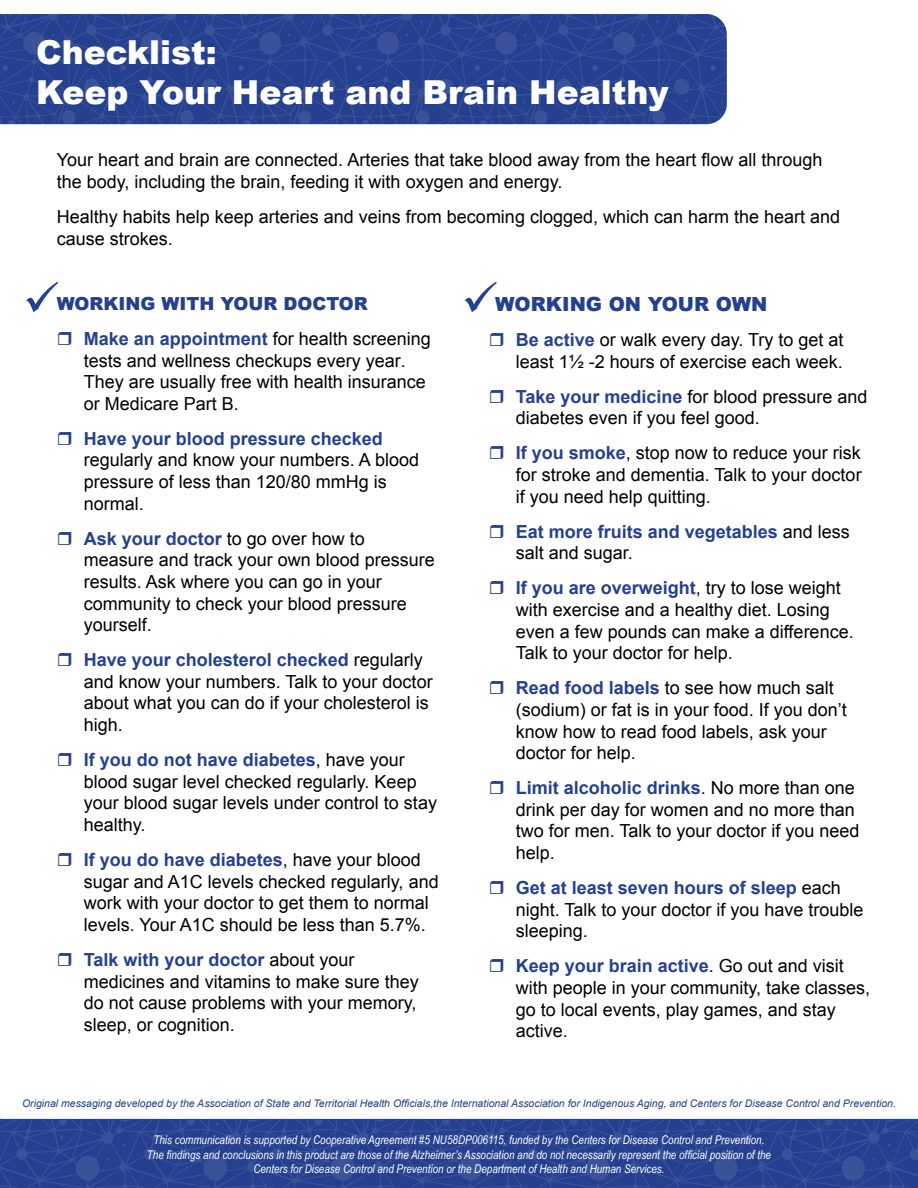
<style>
.page{position:relative;width:918px;height:1188px;background:#fff}
.page>*{position:absolute;margin:0;border:0;box-sizing:border-box;transform-origin:0 0}
.t1{font:900 33px/39.6px "Arial";color:#fff}
.t2{font:900 19.5px "Arial";color:#25408f}
.t3{font:18px/21.6px "Arial";color:#000}
.t4{font:700 18px/21.6px "Arial";color:#25408f}
.t5{font:900 18px/35.1px "Arial";color:#25408f}
.t6{font:italic 12px/14.4px "Arial Narrow";color:#fff;text-align:center}
.t7{font:italic 10.5px "Arial";color:#25408f}
.s1{font-weight:700}
.s2{font-weight:400;color:#000}
.s3{font-weight:700;color:#25408f}
</style>
<div class="page">
<svg style="left:0;top:14px;width:727px;height:111px;background:#2b4592"></svg>
<svg style="left:0;top:1118px;width:918px;height:2px;background:#8796c1"></svg>
<svg style="left:465px;top:282px;width:32px;height:30px"></svg>
<svg style="left:26px;top:282px;width:32px;height:30px"></svg>
<svg style="left:0;top:1120px;width:918px;height:68px;background:#294491"></svg>
<h1 class="t1" style="left:36px;top:31px;width:634px">Checklist:<br>Keep Your Heart and Brain Healthy</h1>
<p class="t3" style="left:57px;top:150px;width:767px">Your heart and brain are connected. Arteries that take blood away from the heart flow all through the body, including the brain, feeding it with oxygen and energy.</p>
<p class="t3" style="left:57px;top:206px;width:785px">Healthy habits help keep arteries and veins from becoming clogged, which can harm the heart and cause strokes.</p>
<p class="t5" style="left:84px;top:285px;width:349px;text-indent:-27px">WORKING WITH YOUR DOCTOR<br><span class="s1">Make an appointment</span> <span class="s2">for health screening</span></p>
<p class="t3" style="left:84px;top:350px;width:344px">tests and wellness checkups every year.<br>They are usually free with health insurance or Medicare Part B.</p>
<p class="t4" style="left:84px;top:428px;width:301px">Have your blood pressure checked</p>
<p class="t3" style="left:84px;top:450px;width:337px">regularly and know your numbers. A blood pressure of less than 120/80 mmHg is normal.</p>
<p class="t3" style="left:84px;top:528px;width:353px"><span class="s3">Ask your doctor</span> to go over how to measure and track your own blood pressure results. Ask where you can go in your community to check your blood pressure yourself.</p>
<p class="t3" style="left:84px;top:649px;width:350px"><span class="s3">Have your cholesterol checked</span> regularly and know your numbers. Talk to your doctor about what you can do if your cholesterol is high.</p>
<p class="t3" style="left:84px;top:749px;width:355px"><span class="s3">If you do not have diabetes</span>, have your blood sugar level checked regularly. Keep your blood sugar levels under control to stay healthy.</p>
<p class="t3" style="left:84px;top:849px;width:356px"><span class="s3">If you do have diabetes</span>, have your blood sugar and A1C levels checked regularly, and work with your doctor to get them to normal levels. Your A1C should be less than 5.7%.</p>
<p class="t3" style="left:84px;top:949px;width:337px"><span class="s3">Talk with your doctor</span> about your medicines and vitamins to make sure they do not cause problems with your memory, sleep, or cognition.</p>
<p class="t2" style="left:495px;top:290px;width:274px">WORKING ON YOUR OWN</p>
<p class="t3" style="left:516px;top:329px;width:329px"><span class="s3">Be active</span> or walk every day. Try to get at least 1½ -2 hours of exercise each week.</p>
<p class="t3" style="left:516px;top:386px;width:353px"><span class="s3">Take your medicine</span> for blood pressure and diabetes even if you feel good.</p>
<p class="t3" style="left:516px;top:443px;width:347px;text-align:justify"><span class="s3">If you smoke</span>, stop now to reduce your risk for stroke and dementia. Talk to your doctor if you need help quitting.</p>
<p class="t4" style="left:516px;top:521px;width:336px">Eat more fruits and vegetables <span class="s2">and less salt and sugar.</span></p>
<p class="t3" style="left:516px;top:578px;width:339px"><span class="s3">If you are overweight</span>, try to lose weight with exercise and a healthy diet. Losing even a few pounds can make a difference.<br>Talk to your doctor for help.</p>
<p class="t3" style="left:516px;top:677px;width:333px"><span class="s3">Read food labels</span> to see how much salt (sodium) or fat is in your food. If you don’t know how to read food labels, ask your doctor for help.</p>
<p class="t3" style="left:516px;top:777px;width:345px"><span class="s3">Limit alcoholic drinks</span>. No more than one drink per day for women and no more than two for men. Talk to your doctor if you need help.</p>
<p class="t3" style="left:516px;top:877px;width:349px"><span class="s3">Get at least seven hours of sleep</span> each night. Talk to your doctor if you have trouble sleeping.</p>
<p class="t3" style="left:516px;top:956px;width:356px"><span class="s3">Keep your brain active</span>. Go out and visit with people in your community, take classes, go to local events, play games, and stay active.</p>
<p class="t7" style="left:22px;top:1097px;width:875px">Original messaging developed by the Association of State and Territorial Health Officials,the International Association for Indigenous Aging, and Centers for Disease Control and Prevention.</p>
<p class="t6" style="left:147px;top:1132px;width:626px">This communication is supported by Cooperative Agreement #5 NU58DP006115, funded by the Centers for Disease Control and Prevention.<br>The findings and conclusions in this product are those of the Alzheimer’s Association and do not necessarily represent the official position of the<br>Centers for Disease Control and Prevention or the Department of Health and Human Services.</p>
</div>
